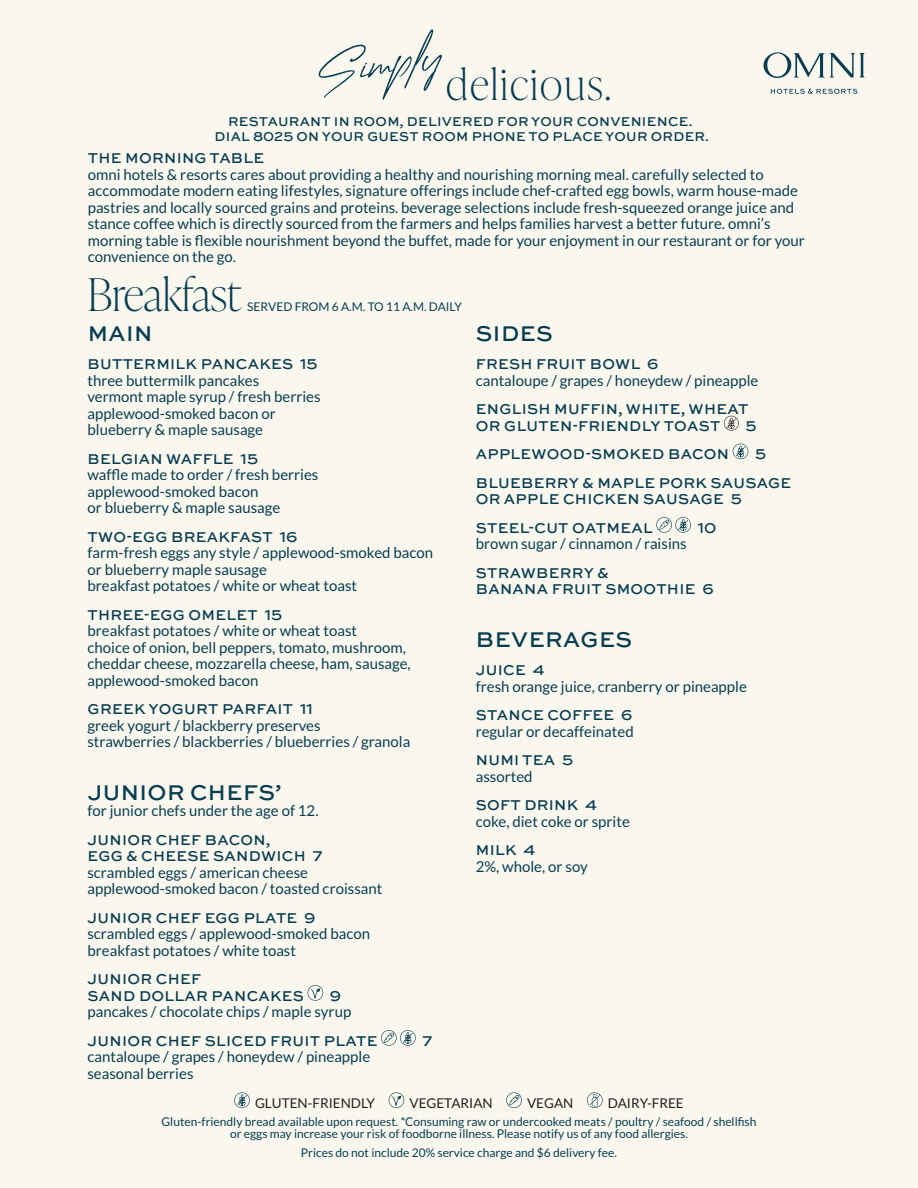
<style>
.page{position:relative;width:918px;height:1188px;background:#faf8ee}
.page>*{position:absolute;margin:0;border:0;box-sizing:border-box;transform-origin:0 0}
.t1{font:59.85px "Creattion";color:#083d51}
.t2{font:100 45px "Ivy Presto Display";color:#083d51}
.t3{font:100 42.3px "Ivy Presto Display";letter-spacing:.05em;color:#083d51}
.SUBHEAD{font:500 22.5px "Sweet Sans Pro";letter-spacing:.02em;color:#083d51}
.DESCRIPTION{font:15px/16.5px "Lato";color:#083d51}
.Paragraph_Style_1{font:15px/16.5px "Lato";color:#083d51}
.ITEM{font:500 15px/16.5px "Sweet Sans Pro";letter-spacing:.02em;color:#083d51}
.SECTION_NOTE{font:15px "Lato";color:#083d51}
.t4{font:500 13.5px/15px "Sweet Sans Pro";letter-spacing:.02em;color:#083d51;text-align:center}
.LEGEND{font:13.5px "Lato";color:#231f20}
.DISCLAIMER{font:12px/12px "Lato";color:#083d51;text-align:center}
</style>
<div class="page">
<svg style="left:764px;top:52px;width:101px;height:26px"></svg>
<svg style="left:771px;top:89px;width:86px;height:5px"></svg>
<svg style="left:308px;top:985px;width:15px;height:16px"></svg>
<svg style="left:381px;top:1030px;width:35px;height:16px"></svg>
<svg style="left:724px;top:416px;width:15px;height:15px"></svg>
<svg style="left:733px;top:444px;width:15px;height:15px"></svg>
<svg style="left:656px;top:517px;width:35px;height:16px"></svg>
<svg style="left:234px;top:1092px;width:16px;height:16px"></svg>
<svg style="left:389px;top:1092px;width:15px;height:16px"></svg>
<svg style="left:506px;top:1092px;width:16px;height:16px"></svg>
<svg style="left:587px;top:1092px;width:16px;height:16px"></svg>
<p class="t1" style="left:314px;top:38px;width:129px;rotate:-7deg">Simply</p>
<p class="t3" style="left:446px;top:54px;width:166px">delicious.</p>
<p class="t4" style="left:215px;top:113px;width:496px">RESTAURANT IN ROOM, DELIVERED FOR YOUR CONVENIENCE.<br>DIAL 8025 ON YOUR GUEST ROOM PHONE TO PLACE YOUR ORDER.</p>
<p class="ITEM" style="left:88px;top:149px;width:178px">THE MORNING TABLE</p>
<p class="Paragraph_Style_1" style="left:88px;top:166px;width:719px">omni hotels &amp; resorts cares about providing a healthy and nourishing morning meal. carefully selected to accommodate modern eating lifestyles, signature offerings include chef-crafted egg bowls, warm house-made pastries and locally sourced grains and proteins. beverage selections include fresh-squeezed orange juice and stance coffee which is directly sourced from the farmers and helps families harvest a better future. omni’s morning table is flexible nourishment beyond the buffet, made for your enjoyment in our restaurant or for your convenience on the go.</p>
<p class="t2" style="left:87px;top:262px;width:155px">Breakfast</p>
<p class="DISCLAIMER" style="left:247px;top:300px;width:216px">SERVED FROM 6 A.M. TO 11 A.M. DAILY</p>
<p class="SUBHEAD" style="left:88px;top:317px;width:66px">MAIN</p>
<p class="ITEM" style="left:88px;top:355px;width:231px">BUTTERMILK PANCAKES 15</p>
<p class="DESCRIPTION" style="left:87px;top:372px;width:235px">three buttermilk pancakes<br>vermont maple syrup / fresh berries applewood-smoked bacon or blueberry &amp; maple sausage</p>
<p class="ITEM" style="left:88px;top:450px;width:172px">BELGIAN WAFFLE 15</p>
<p class="DESCRIPTION" style="left:87px;top:466px;width:233px">waffle made to order / fresh berries applewood-smoked bacon<br>or blueberry &amp; maple sausage</p>
<p class="ITEM" style="left:88px;top:528px;width:211px">TWO-EGG BREAKFAST 16</p>
<p class="DESCRIPTION" style="left:87px;top:544px;width:347px">farm-fresh eggs any style / applewood-smoked bacon or blueberry maple sausage<br>breakfast potatoes / white or wheat toast</p>
<p class="ITEM" style="left:88px;top:606px;width:196px">THREE-EGG OMELET 15</p>
<p class="DESCRIPTION" style="left:87px;top:622px;width:325px">breakfast potatoes / white or wheat toast<br>choice of onion, bell peppers, tomato, mushroom, cheddar cheese, mozzarella cheese, ham, sausage, applewood-smoked bacon</p>
<p class="ITEM" style="left:88px;top:700px;width:227px">GREEK YOGURT PARFAIT 11</p>
<p class="DESCRIPTION" style="left:87px;top:717px;width:324px">greek yogurt / blackberry preserves<br>strawberries / blackberries / blueberries / granola</p>
<p class="SUBHEAD" style="left:88px;top:776px;width:195px">JUNIOR CHEFS’</p>
<p class="SECTION_NOTE" style="left:87px;top:802px;width:233px">for junior chefs under the age of 12.</p>
<p class="ITEM" style="left:88px;top:831px;width:236px">JUNIOR CHEF BACON,<br>EGG &amp; CHEESE SANDWICH 7</p>
<p class="DESCRIPTION" style="left:87px;top:864px;width:296px">scrambled eggs / american cheese applewood-smoked bacon / toasted croissant</p>
<p class="ITEM" style="left:88px;top:909px;width:229px">JUNIOR CHEF EGG PLATE 9</p>
<p class="DESCRIPTION" style="left:87px;top:925px;width:284px">scrambled eggs / applewood-smoked bacon breakfast potatoes / white toast</p>
<p class="ITEM" style="left:88px;top:970px;width:218px">JUNIOR CHEF<br>SAND DOLLAR PANCAKES</p>
<p class="ITEM" style="left:330px;top:987px;width:13px">9</p>
<p class="DESCRIPTION" style="left:87px;top:1003px;width:265px">pancakes / chocolate chips / maple syrup</p>
<p class="ITEM" style="left:88px;top:1032px;width:291px">JUNIOR CHEF SLICED FRUIT PLATE</p>
<p class="ITEM" style="left:422px;top:1032px;width:11px">7</p>
<p class="DESCRIPTION" style="left:87px;top:1048px;width:284px">cantaloupe / grapes / honeydew / pineapple seasonal berries</p>
<p class="SUBHEAD" style="left:476px;top:317px;width:78px">SIDES</p>
<p class="ITEM" style="left:476px;top:355px;width:184px">FRESH FRUIT BOWL 6</p>
<p class="DESCRIPTION" style="left:476px;top:372px;width:284px">cantaloupe / grapes / honeydew / pineapple</p>
<p class="ITEM" style="left:476px;top:400px;width:274px">ENGLISH MUFFIN, WHITE, WHEAT<br>OR GLUTEN-FRIENDLY TOAST</p>
<p class="ITEM" style="left:746px;top:417px;width:13px">5</p>
<p class="ITEM" style="left:476px;top:445px;width:255px">APPLEWOOD-SMOKED BACON</p>
<p class="ITEM" style="left:755px;top:445px;width:13px">5</p>
<p class="ITEM" style="left:476px;top:474px;width:317px">BLUEBERRY &amp; MAPLE PORK SAUSAGE<br>OR APPLE CHICKEN SAUSAGE 5</p>
<p class="ITEM" style="left:476px;top:519px;width:178px">STEEL-CUT OATMEAL</p>
<p class="ITEM" style="left:698px;top:519px;width:20px">10</p>
<p class="DESCRIPTION" style="left:476px;top:535px;width:212px">brown sugar / cinnamon / raisins</p>
<p class="ITEM" style="left:476px;top:564px;width:239px">STRAWBERRY &amp;<br>BANANA FRUIT SMOOTHIE 6</p>
<p class="SUBHEAD" style="left:476px;top:623px;width:158px">BEVERAGES</p>
<p class="ITEM" style="left:476px;top:661px;width:70px">JUICE 4</p>
<p class="DESCRIPTION" style="left:476px;top:678px;width:273px">fresh orange juice, cranberry or pineapple</p>
<p class="ITEM" style="left:476px;top:706px;width:158px">STANCE COFFEE 6</p>
<p class="DESCRIPTION" style="left:476px;top:723px;width:160px">regular or decaffeinated</p>
<p class="ITEM" style="left:476px;top:751px;width:99px">NUMI TEA 5</p>
<p class="DESCRIPTION" style="left:476px;top:768px;width:58px">assorted</p>
<p class="ITEM" style="left:476px;top:796px;width:123px">SOFT DRINK 4</p>
<p class="DESCRIPTION" style="left:476px;top:813px;width:156px">coke, diet coke or sprite</p>
<p class="ITEM" style="left:476px;top:841px;width:61px">MILK 4</p>
<p class="DESCRIPTION" style="left:476px;top:858px;width:114px">2%, whole, or soy</p>
<p class="LEGEND" style="left:255px;top:1096px;width:122px">GLUTEN-FRIENDLY</p>
<p class="LEGEND" style="left:410px;top:1096px;width:85px">VEGETARIAN</p>
<p class="LEGEND" style="left:527px;top:1096px;width:48px">VEGAN</p>
<p class="LEGEND" style="left:608px;top:1096px;width:78px">DAIRY-FREE</p>
<p class="DISCLAIMER" style="left:162px;top:1115px;width:597px">Gluten-friendly bread available upon request. *Consuming raw or undercooked meats / poultry / seafood / shellfish or eggs may increase your risk of foodborne illness. Please notify us of any food allergies.</p>
<p class="DISCLAIMER" style="left:301px;top:1147px;width:318px">Prices do not include 20% service charge and $6 delivery fee.</p>
</div>
